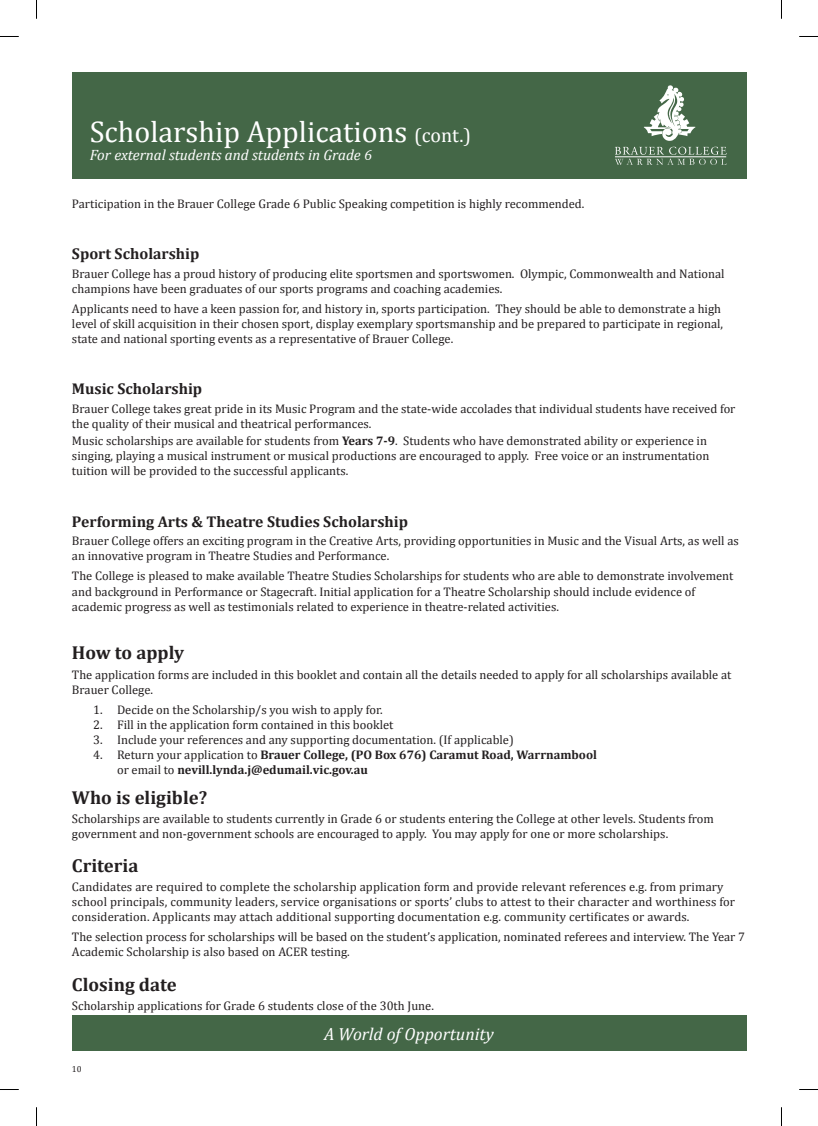
<style>
.page{position:relative;width:818px;height:1126px;background:#fff}
.page>*{position:absolute;margin:0;border:0;box-sizing:border-box;transform-origin:0 0}
.t1{font:30px "Cambria";color:#fff}
.t2{font:700 18.75px "Cambria";color:#231f20}
.t3{font:italic 17.5px "Cambria";color:#fff}
.t4{font:700 15.62px "Cambria";color:#231f20}
.t5{font:italic 15px "Cambria";color:#fff}
.t6{font:12.5px/15px "Cambria";color:#231f20}
.t7{font:700 12.5px/15px "Cambria";color:#231f20}
.t8{font:8.75px "Cambria";color:#231f20}
.s1{font-size:20px}
.s2{font-weight:700}
.s3{font-weight:400}
</style>
<div class="page">
<div style="left:72px;top:1014px;width:673px;height:36px;background:#446747"></div>
<div style="left:72px;top:72px;width:673px;height:106px;background:#446747"></div>
<svg style="left:615px;top:147px;width:111px;height:18px"></svg>
<svg style="left:644px;top:85px;width:51px;height:56px"></svg>
<svg style="left:0;top:36px;width:19px;height:1px"></svg>
<svg style="left:799px;top:36px;width:18px;height:1px"></svg>
<svg style="left:0;top:1089px;width:19px;height:1px"></svg>
<svg style="left:799px;top:1089px;width:18px;height:1px"></svg>
<svg style="left:36px;top:0;width:1px;height:19px"></svg>
<svg style="left:36px;top:1107px;width:1px;height:18px"></svg>
<h1 class="t1" style="left:90px;top:114px;width:382px">Scholarship Applications <span class="s1">(cont.)</span></h1>
<p class="t5" style="left:90px;top:144px;width:284px">For external students and students in Grade 6</p>
<p class="t6" style="left:72px;top:196px;width:513px">Participation in the Brauer College Grade 6 Public Speaking competition is highly recommended.</p>
<p class="t4" style="left:72px;top:243px;width:129px">Sport Scholarship</p>
<p class="t6" style="left:72px;top:266px;width:653px">Brauer College has a proud history of producing elite sportsmen and sportswomen. Olympic, Commonwealth and National champions have been graduates of our sports programs and coaching academies.</p>
<p class="t6" style="left:72px;top:301px;width:652px">Applicants need to have a keen passion for, and history in, sports participation. They should be able to demonstrate a high level of skill acquisition in their chosen sport, display exemplary sportsmanship and be prepared to participate in regional, state and national sporting events as a representative of Brauer College.</p>
<p class="t4" style="left:72px;top:378px;width:132px">Music Scholarship</p>
<p class="t6" style="left:72px;top:401px;width:664px">Brauer College takes great pride in its Music Program and the state-wide accolades that individual students have received for the quality of their musical and theatrical performances.</p>
<p class="t6" style="left:72px;top:433px;width:638px">Music scholarships are available for students from <span class="s2">Years 7-9</span>. Students who have demonstrated ability or experience in singing, playing a musical instrument or musical productions are encouraged to apply. Free voice or an instrumentation tuition will be provided to the successful applicants.</p>
<p class="t4" style="left:72px;top:510px;width:337px">Performing Arts &amp; Theatre Studies Scholarship</p>
<p class="t6" style="left:72px;top:533px;width:668px">Brauer College offers an exciting program in the Creative Arts, providing opportunities in Music and the Visual Arts, as well as an innovative program in Theatre Studies and Performance.</p>
<p class="t6" style="left:72px;top:568px;width:662px">The College is pleased to make available Theatre Studies Scholarships for students who are able to demonstrate involvement and background in Performance or Stagecraft. Initial application for a Theatre Scholarship should include evidence of academic progress as well as testimonials related to experience in theatre-related activities.</p>
<h2 class="t2" style="left:72px;top:639px;width:113px">How to apply</h2>
<p class="t6" style="left:72px;top:667px;width:660px">The application forms are included in this booklet and contain all the details needed to apply for all scholarships available at<br>Brauer College.</p>
<p class="t6" style="left:93px;top:702px;width:291px">1. Decide on the Scholarship/s you wish to apply for.</p>
<p class="t6" style="left:93px;top:717px;width:301px">2. Fill in the application form contained in this booklet</p>
<p class="t6" style="left:93px;top:732px;width:422px">3. Include your references and any supporting documentation. (If applicable)</p>
<p class="t7" style="left:117px;top:747px;width:481px;text-indent:-24px"><span class="s3">4. Return your application to</span> Brauer College, (PO Box 676) Caramut Road, Warrnambool <span class="s3">or email to</span> nevill.lynda.j@edumail.vic.gov.au</p>
<h2 class="t2" style="left:72px;top:784px;width:137px">Who is eligible?</h2>
<p class="t6" style="left:72px;top:810px;width:643px">Scholarships are available to students currently in Grade 6 or students entering the College at other levels. Students from government and non-government schools are encouraged to apply. You may apply for one or more scholarships.</p>
<h2 class="t2" style="left:72px;top:852px;width:68px">Criteria</h2>
<p class="t6" style="left:72px;top:879px;width:664px">Candidates are required to complete the scholarship application form and provide relevant references e.g. from primary school principals, community leaders, service organisations or sports’ clubs to attest to their character and worthiness for consideration. Applicants may attach additional supporting documentation e.g. community certificates or awards.</p>
<p class="t6" style="left:72px;top:929px;width:674px">The selection process for scholarships will be based on the student’s application, nominated referees and interview. The Year 7<br>Academic Scholarship is also based on ACER testing.</p>
<h2 class="t2" style="left:72px;top:971px;width:106px">Closing date</h2>
<p class="t6" style="left:72px;top:997px;width:363px">Scholarship applications for Grade 6 students close of the 30th June.</p>
<p class="t8" style="left:72px;top:1063px;width:11px">10</p>
<h3 class="t3" style="left:324px;top:1021px;width:171px">A World of Opportunity</h3>
</div>
